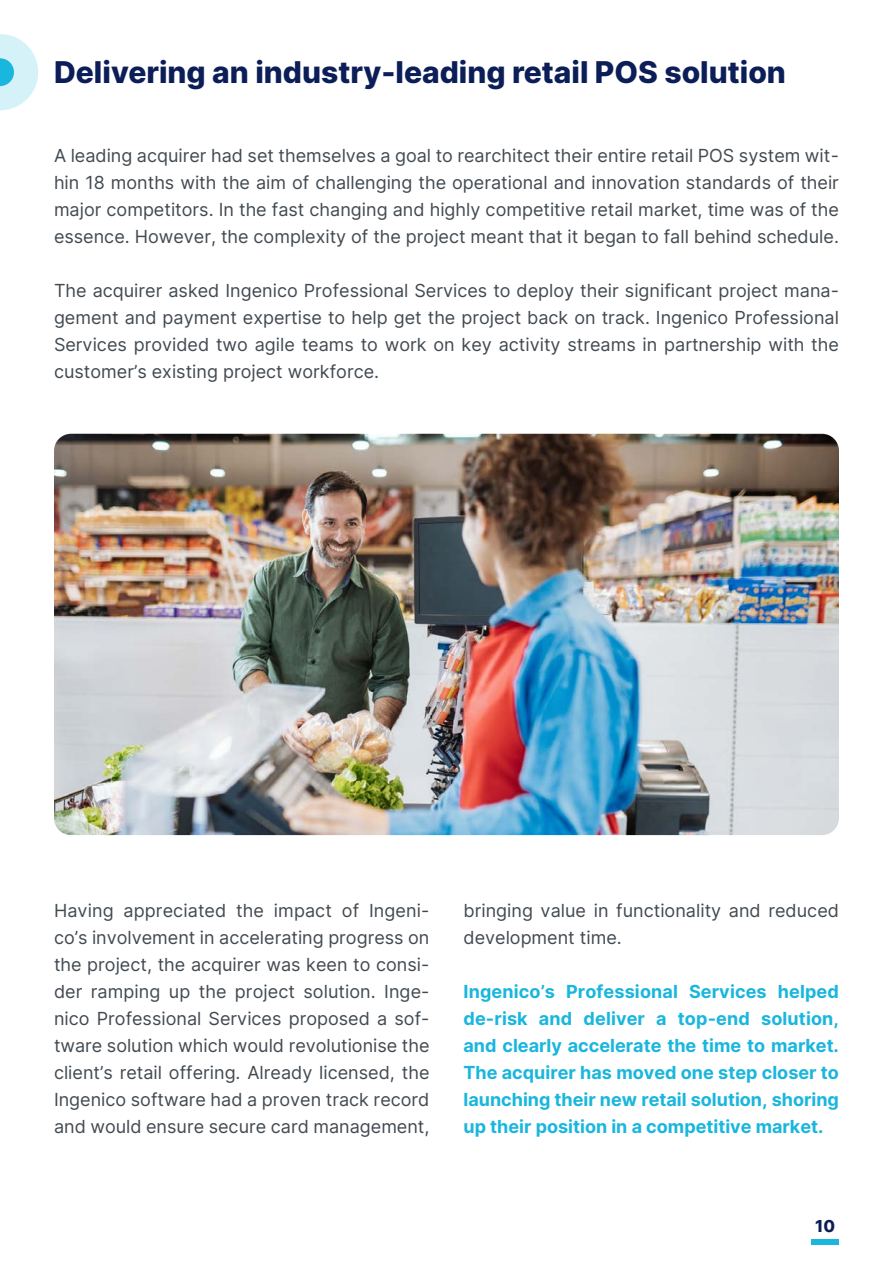
<style>
.page{position:relative;width:893px;height:1263px;background:#fff}
.page>*{position:absolute;margin:0;border:0;box-sizing:border-box;transform-origin:0 0}
.t1{font:800 30px "Inter";color:#0c1e58}
.t2{font:18px/27px "Inter";color:#424a51;text-align:justify}
.t3{font:700 18px/27px "Inter";color:#19b6dd;text-align:justify}
.t4{font:800 16.5px "Inter";color:#0c1e58}
</style>
<div class="page">
<div style="left:811px;top:1238px;width:28px;height:6px;background:#19b6dd"></div>
<img style="left:54px;top:434px;width:785px;height:401px">
<svg style="left:0;top:34px;width:38px;height:77px"></svg>
<p class="t1" style="left:54px;top:50px;width:733px">Delivering an industry-leading retail POS solution</p>
<p class="t2" style="left:54px;top:142px;width:786px">A leading acquirer had set themselves a goal to rearchitect their entire retail POS system wit&shy;hin 18 months with the aim of challenging the operational and innovation standards of their major competitors. In the fast changing and highly competitive retail market, time was of the essence. However, the complexity of the project meant that it began to fall behind schedule.</p>
<p class="t2" style="left:54px;top:277px;width:786px">The acquirer asked Ingenico Professional Services to deploy their significant project mana&shy;gement and payment expertise to help get the project back on track. Ingenico Professional Services provided two agile teams to work on key activity streams in partnership with the customer’s existing project workforce.</p>
<p class="t2" style="left:54px;top:896px;width:377px">Having appreciated the impact of Ingeni&shy;co’s involvement in accelerating progress on the project, the acquirer was keen to consi&shy;der ramping up the project solution. Inge&shy;nico Professional Services proposed a sof&shy;tware solution which would revolutionise the client’s retail offering. Already licensed, the Ingenico software had a proven track record and would ensure secure card management,</p>
<p class="t2" style="left:463px;top:896px;width:377px">bringing value in functionality and reduced development time.</p>
<p class="t3" style="left:463px;top:977px;width:377px">Ingenico’s Professional Services helped de-risk and deliver a top-end solution, and clearly accelerate the time to market.<br>The acquirer has moved one step closer to launching their new retail solution, shoring up their position in a competitive market.</p>
<p class="t4" style="left:815px;top:1214px;width:21px">10</p>
</div>
